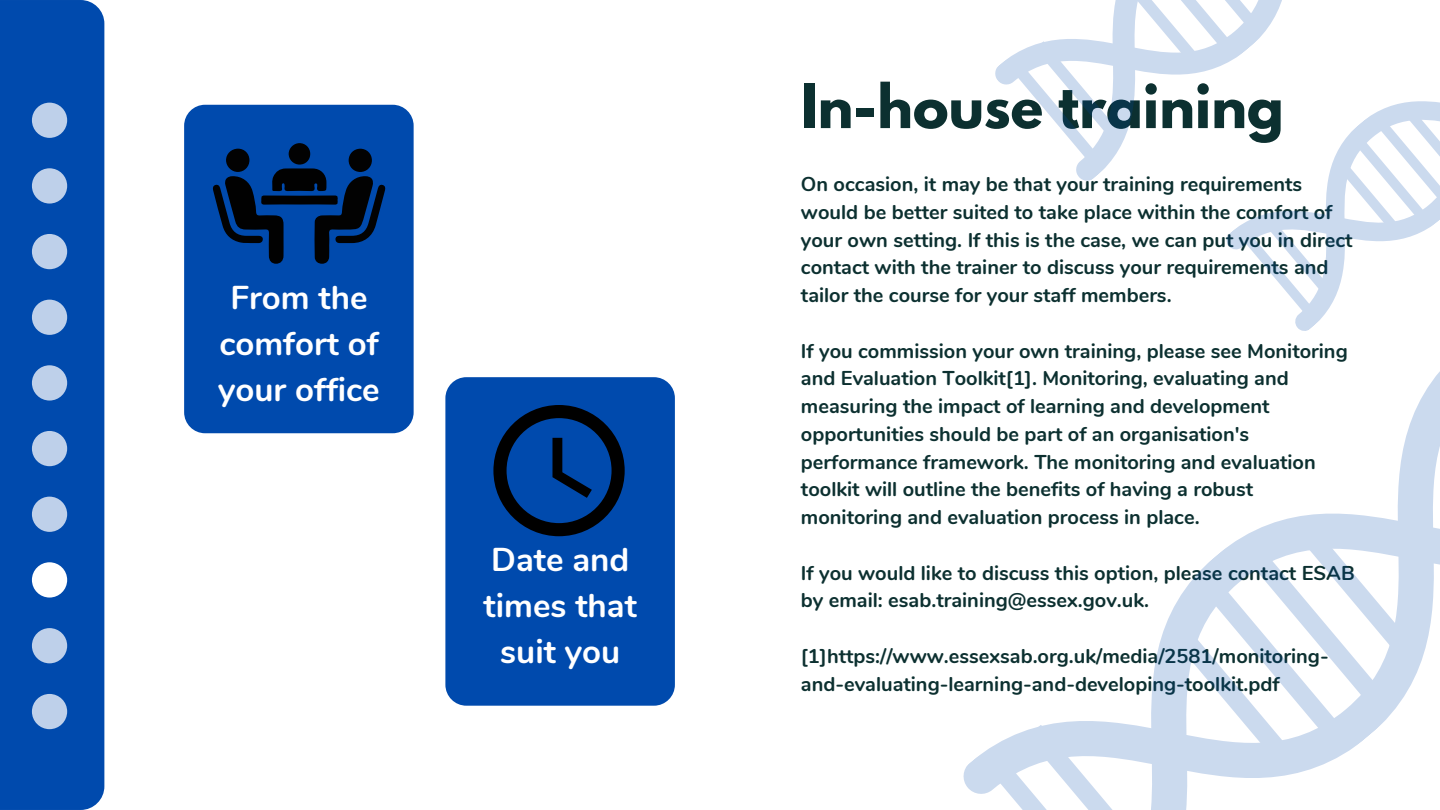
<style>
.page{position:relative;width:1440px;height:810px;background:#fff}
.page>*{position:absolute;margin:0;border:0;box-sizing:border-box;transform-origin:0 0}
.t1{font:700 54px "League Spartan";color:#0c3030}
.t2{font:700 33px/45.8px "Nunito";color:#fff;text-align:center}
.t3{font:700 20px/27.8px "Nunito";color:#0c3030}
</style>
<div class="page">
<div style="left:0;top:0;width:104px;height:810px;background:#004aad"></div>
<div style="left:32px;top:103px;width:35px;height:35px;background:#bed0ea;border-radius:50%"></div>
<div style="left:32px;top:168px;width:35px;height:36px;background:#bed0ea;border-radius:50%"></div>
<div style="left:32px;top:234px;width:35px;height:35px;background:#bed0ea;border-radius:50%"></div>
<div style="left:32px;top:300px;width:35px;height:35px;background:#bed0ea;border-radius:50%"></div>
<div style="left:32px;top:365px;width:35px;height:36px;background:#bed0ea;border-radius:50%"></div>
<div style="left:32px;top:431px;width:35px;height:35px;background:#bed0ea;border-radius:50%"></div>
<div style="left:32px;top:497px;width:35px;height:35px;background:#bed0ea;border-radius:50%"></div>
<div style="left:32px;top:562px;width:35px;height:36px;background:#fff;border-radius:50%"></div>
<div style="left:32px;top:628px;width:35px;height:35px;background:#bed0ea;border-radius:50%"></div>
<div style="left:32px;top:694px;width:35px;height:35px;background:#bed0ea;border-radius:50%"></div>
<div style="left:184px;top:105px;width:230px;height:328px;background:#004aad;border-radius:21px"></div>
<div style="left:445px;top:377px;width:230px;height:329px;background:#004aad;border-radius:21px"></div>
<svg style="left:963px;top:371px;width:477px;height:439px"></svg>
<svg style="left:1295px;top:315px;width:29px;height:16px"></svg>
<svg style="left:1226px;top:101px;width:214px;height:214px"></svg>
<svg style="left:995px;top:0;width:416px;height:185px"></svg>
<svg style="left:212px;top:168px;width:174px;height:96px"></svg>
<div style="left:349px;top:149px;width:23px;height:23px;background:#020202;border-radius:50%"></div>
<div style="left:226px;top:149px;width:23px;height:23px;background:#020202;border-radius:50%"></div>
<div style="left:289px;top:143px;width:21px;height:22px;background:#020202;border-radius:50%"></div>
<svg style="left:493px;top:405px;width:132px;height:131px"></svg>
<h2 class="t2" style="left:218px;top:275px;width:163px">From the comfort of your office</h2>
<h2 class="t2" style="left:484px;top:537px;width:155px">Date and times that suit you</h2>
<h1 class="t1" style="left:801px;top:80px;width:484px">In-house training</h1>
<p class="t3" style="left:801px;top:171px;width:553px">On occasion, it may be that your training requirements would be better suited to take place within the comfort of your own setting. If this is the case, we can put you in direct contact with the trainer to discuss your requirements and tailor the course for your staff members.</p>
<p class="t3" style="left:801px;top:337px;width:548px">If you commission your own training, please see Monitoring and Evaluation Toolkit[1]. Monitoring, evaluating and measuring the impact of learning and development opportunities should be part of an organisation's performance framework. The monitoring and evaluation toolkit will outline the benefits of having a robust monitoring and evaluation process in place.</p>
<p class="t3" style="left:801px;top:559px;width:555px">If you would like to discuss this option, please contact ESAB by email: esab.training@essex.gov.uk.</p>
<p class="t3" style="left:801px;top:643px;width:529px">[1]https://www.essexsab.org.uk/media/2581/monitoring&shy;and-evaluating-learning-and-developing-toolkit.pdf</p>
</div>
